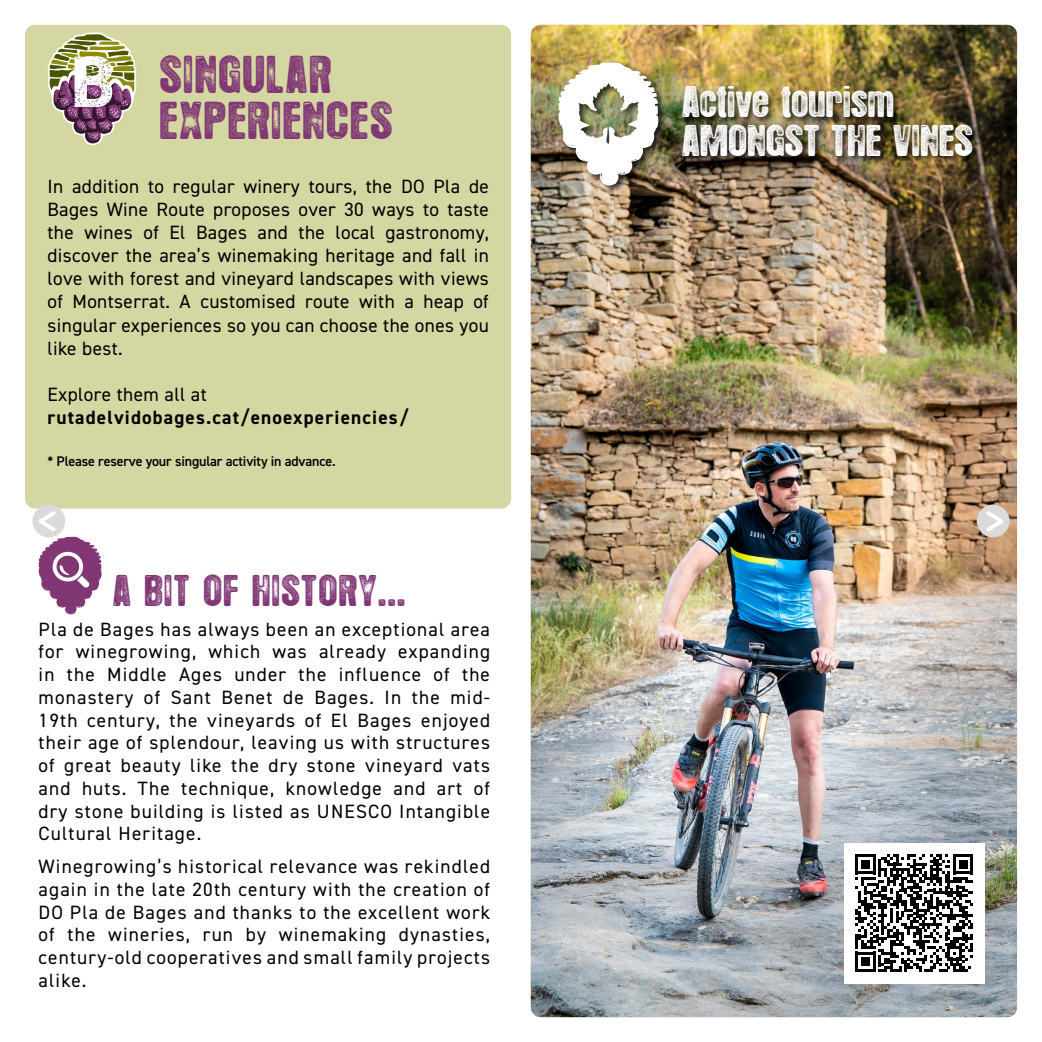
<style>
.page{position:relative;width:1042px;height:1042px;background:#fff}
.page>*{position:absolute;margin:0;border:0;box-sizing:border-box;transform-origin:0 0}
.t1{font:42px/45.5px "Hotel Coral Essex";letter-spacing:.07em;color:#803774}
.t2{font:35px/38.5px "Hotel Coral Essex";letter-spacing:.04em;color:#fff}
.t3{font:35px "Hotel Coral Essex";letter-spacing:.07em;color:#803774}
.t4{font:19.25px/22.8px "DIN2014";letter-spacing:.06em;color:#000;text-align:justify}
.t5{font:700 19.25px "DIN2014";letter-spacing:.06em;color:#000}
.t6{font:19.25px "DIN2014";letter-spacing:.02em;color:#000}
.t7{font:600 14px "DIN2014";letter-spacing:-.01em;color:#000}
</style>
<div class="page">
<img style="left:531px;top:25px;width:486px;height:992px">
<div style="left:25px;top:25px;width:486px;height:483px;background:#d5d7a2;border-radius:10px"></div>
<svg style="left:48px;top:32px;width:89px;height:113px"></svg>
<div style="left:557px;top:61px;width:110px;height:133px;background:#000;opacity:.75"></div>
<img style="left:558px;top:62px;width:100px;height:123px">
<div style="left:681px;top:85px;width:300px;height:80px;background:#000;opacity:.75"></div>
<div style="left:844px;top:842px;width:141px;height:141px;background:#fff"></div>
<svg style="left:855px;top:854px;width:118px;height:118px"></svg>
<div style="left:977px;top:505px;width:32px;height:32px;background:#dadada;border-radius:50%"></div>
<svg style="left:982px;top:507px;width:27px;height:28px"></svg>
<div style="left:32px;top:505px;width:33px;height:32px;background:#dadada;border-radius:50%"></div>
<svg style="left:33px;top:507px;width:69px;height:107px"></svg>
<h1 class="t1" style="left:160px;top:54px;width:233px">SINGULAR<br>EXPERIENCES</h1>
<p class="t4" style="left:47px;top:174px;width:443px">In addition to regular winery tours, the DO Pla de Bages Wine Route proposes over 30 ways to taste the wines of El Bages and the local gastronomy, discover the area’s winemaking heritage and fall in love with forest and vineyard landscapes with views of Montserrat. A customised route with a heap of singular experiences so you can choose the ones you like best.</p>
<p class="t6" style="left:47px;top:382px;width:161px">Explore them all at</p>
<p class="t5" style="left:47px;top:404px;width:362px">rutadelvidobages.cat/enoexperiencies/</p>
<p class="t7" style="left:47px;top:452px;width:290px">* Please reserve your singular activity in advance.</p>
<h2 class="t3" style="left:113px;top:573px;width:293px">A BIT OF HISTORY...</h2>
<p class="t4" style="left:39px;top:617px;width:453px">Pla de Bages has always been an exceptional area for winegrowing, which was already expanding in the Middle Ages under the influence of the monastery of Sant Benet de Bages. In the mid-19th century, the vineyards of El Bages enjoyed their age of splendour, leaving us with structures of great beauty like the dry stone vineyard vats and huts. The technique, knowledge and art of dry stone building is listed as UNESCO Intangible Cultural Heritage.</p>
<p class="t4" style="left:39px;top:854px;width:453px">Winegrowing’s historical relevance was rekindled again in the late 20th century with the creation of DO Pla de Bages and thanks to the excellent work of the wineries, run by winemaking dynasties, century-old cooperatives and small family projects alike.</p>
<h2 class="t2" style="left:682px;top:84px;width:292px">Active tourism<br>AMONGST THE VINES</h2>
</div>
